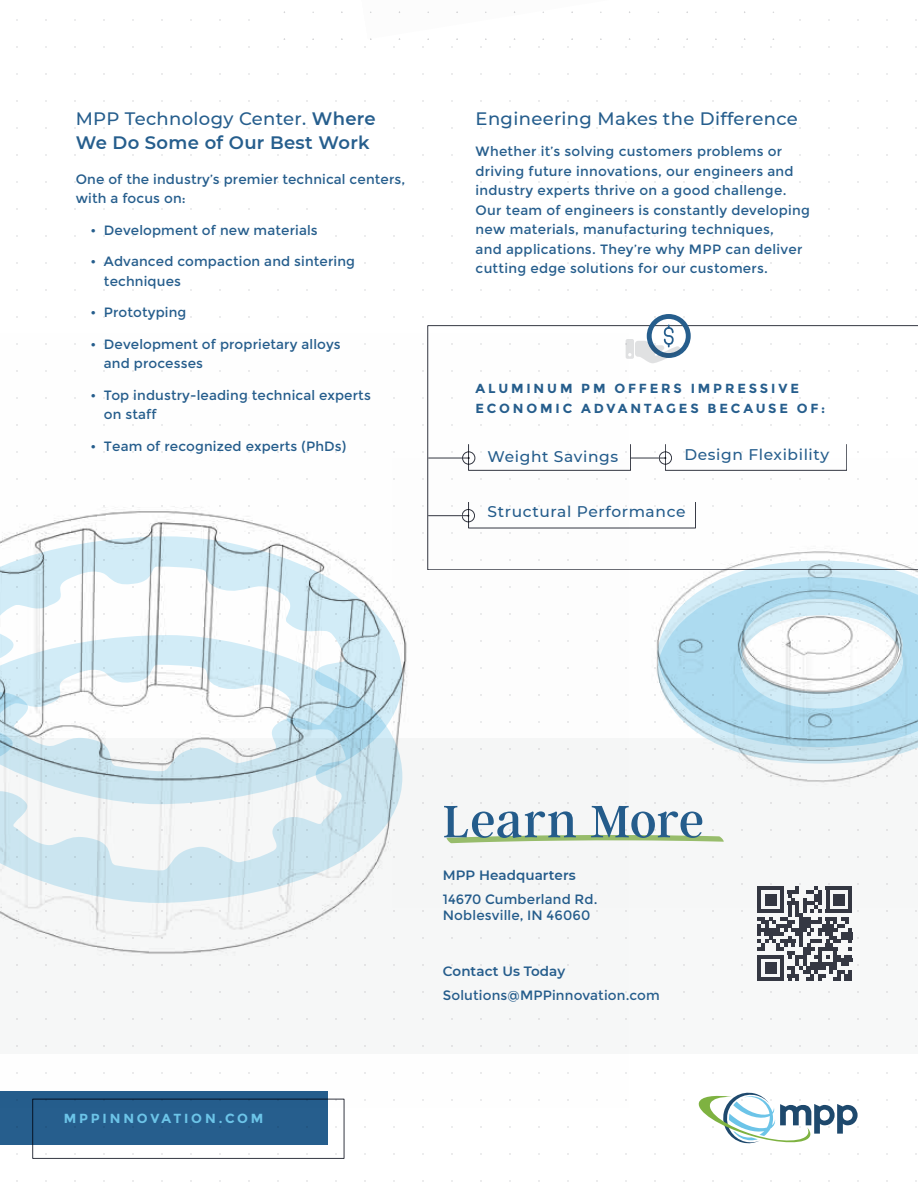
<style>
.page{position:relative;width:918px;height:1188px;background:#fff}
.page>*{position:absolute;margin:0;border:0;box-sizing:border-box;transform-origin:0 0}
.t1{font:50.7px "Argent CF";letter-spacing:.015em;color:#265e8d}
.t2{font:600 18px/24px "Montserrat";letter-spacing:.02em;color:#265e8d}
.t3{font:500 18px "Montserrat";letter-spacing:.02em;color:#265e8d}
.t4{font:500 15.45px "Montserrat";letter-spacing:.04em;color:#265e8d}
.t5{font:13.5px/19.5px "Montserrat";letter-spacing:.01em;color:#265e8d}
.t6{font:600 13.5px "Montserrat";letter-spacing:.005em;color:#265e8d}
.t7{font:700 13.2px/19.5px "Montserrat";letter-spacing:.215em;color:#265e8d}
.t8{font:700 13.2px "Montserrat";letter-spacing:.215em;color:#6cc4e8}
.s1{font-weight:500}
</style>
<div class="page">
<svg style="left:698px;top:1092px;width:160px;height:52px"></svg>
<div style="left:0;top:1091px;width:327px;height:54px;background:#265e8d"></div>
<div style="left:33px;top:1099px;width:311px;height:60px;border:1px solid #353843"></div>
<div style="left:0;top:738px;width:918px;height:316px;background:#f7f8f8"></div>
<svg style="left:428px;top:325px;width:490px;height:134px"></svg>
<svg style="left:626px;top:314px;width:66px;height:49px"></svg>
<img style="left:0;top:333px;width:628px;height:774px">
<svg style="left:0;top:536px;width:393px;height:99px;fill:#f6f7f8"></svg>
<svg style="left:0;top:635px;width:393px;height:268px"></svg>
<svg style="left:757px;top:907px;width:95px;height:74px"></svg>
<hr style="left:757px;top:978px;width:27px;height:3px;background:#353843">
<div style="left:765px;top:962px;width:11px;height:12px;background:#353843"></div>
<img style="left:393px;top:459px;width:524px;height:448px">
<svg style="left:657px;top:561px;width:261px;height:16px"></svg>
<svg style="left:657px;top:577px;width:261px;height:187px"></svg>
<h2 class="t2" style="left:76px;top:106px;width:302px"><span class="s1">MPP Technology Center.</span> Where<br>We Do Some of Our Best Work</h2>
<p class="t5" style="left:76px;top:170px;width:331px">One of the industry’s premier technical centers, with a focus on:</p>
<p class="t5" style="left:90px;top:221px;width:229px">• Development of new materials</p>
<p class="t5" style="left:104px;top:252px;width:253px;text-indent:-13px">• Advanced compaction and sintering techniques</p>
<p class="t5" style="left:90px;top:303px;width:97px">• Prototyping</p>
<p class="t5" style="left:104px;top:335px;width:238px;text-indent:-13px">• Development of proprietary alloys and processes</p>
<p class="t5" style="left:104px;top:386px;width:268px;text-indent:-13px">• Top industry-leading technical experts on staff</p>
<p class="t5" style="left:90px;top:437px;width:257px">• Team of recognized experts (PhDs)</p>
<h2 class="t3" style="left:476px;top:106px;width:324px">Engineering Makes the Difference</h2>
<p class="t5" style="left:476px;top:142px;width:336px">Whether it’s solving customers problems or driving future innovations, our engineers and industry experts thrive on a good challenge.<br>Our team of engineers is constantly developing new materials, manufacturing techniques,<br>and applications. They’re why MPP can deliver cutting edge solutions for our customers.</p>
<p class="t7" style="left:476px;top:379px;width:351px">ALUMINUM PM OFFERS IMPRESSIVE<br>ECONOMIC ADVANTAGES BECAUSE OF:</p>
<p class="t4" style="left:488px;top:446px;width:132px">Weight Savings</p>
<p class="t4" style="left:684px;top:444px;width:146px">Design Flexibility</p>
<p class="t4" style="left:488px;top:501px;width:199px">Structural Performance</p>
<p class="t8" style="left:64px;top:1110px;width:201px">MPPINNOVATION.COM</p>
<h1 class="t1" style="left:443px;top:794px;width:263px">Learn More</h1>
<p class="t6" style="left:443px;top:865px;width:135px">MPP Headquarters</p>
<p class="t5" style="left:443px;top:891px;width:156px;line-height:16.5px">14670 Cumberland Rd.<br>Noblesville, IN 46060</p>
<p class="t6" style="left:443px;top:961px;width:124px">Contact Us Today</p>
<p class="t5" style="left:443px;top:985px;width:219px">Solutions@MPPinnovation.com</p>
</div>
